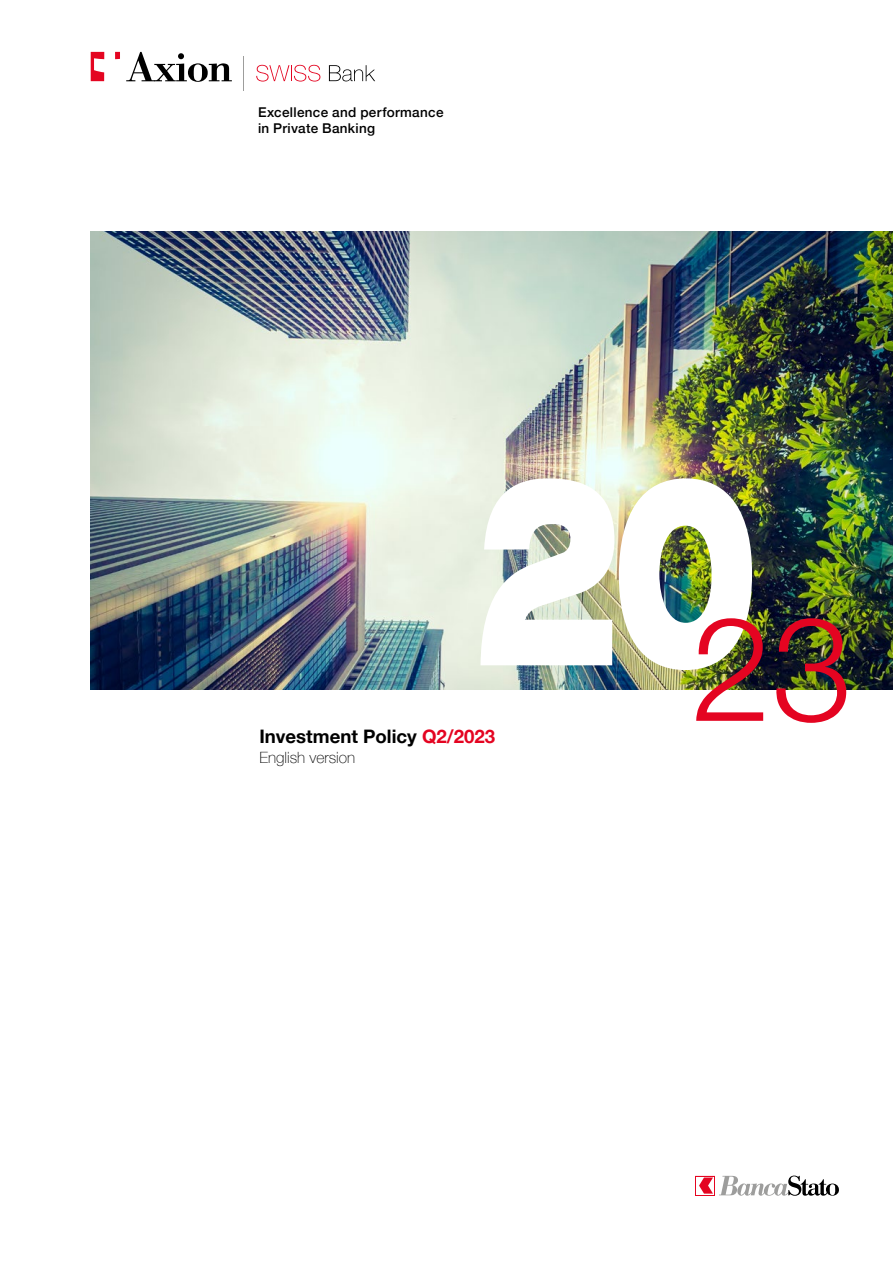
<style>
.page{position:relative;width:893px;height:1263px;background:#fff}
.page>*{position:absolute;margin:0;border:0;box-sizing:border-box;transform-origin:0 0}
.t1{font:300 145.2px "Helvetica Neue";color:#e40421}
.t2{font:700 18.6px "Helvetica Neue";color:#000}
.t3{font:700 18px "Helvetica Neue";letter-spacing:.015em;color:#000}
.t4{font:100 15.45px "Helvetica Neue";color:#000}
.t5{font:500 13.5px/16.2px "Helvetica Neue";letter-spacing:.025em;color:#000}
.t6{font:300 13.5px "Helvetica Neue";letter-spacing:.02em;color:#000}
.s1{color:#e40421}
.s2{color:#e40521}
</style>
<div class="page">
<svg style="left:695px;top:1175px;width:144px;height:21px"></svg>
<hr style="left:244px;top:56px;width:1px;height:35px;background:#9d9d9c">
<svg style="left:256px;top:65px;width:64px;height:17px"></svg>
<svg style="left:329px;top:65px;width:46px;height:16px"></svg>
<svg style="left:126px;top:52px;width:106px;height:30px"></svg>
<svg style="left:115px;top:52px;width:5px;height:7px"></svg>
<svg style="left:91px;top:52px;width:13px;height:29px"></svg>
<img style="left:91px;top:232px;width:802px;height:458px">
<img style="left:480px;top:478px;width:272px;height:192px">
<p class="t5" style="left:258px;top:103px;width:187px">Excellence and performance in Private Banking</p>
<p class="t2" style="left:259px;top:722px;width:237px">Investment Policy <span class="s1">Q2/2023</span></p>
<p class="t4" style="left:259px;top:746px;width:97px">English version</p>
<p class="t3" style="left:258px;top:723px;width:234px">Investment policy <span class="s2">Q1/2023</span></p>
<p class="t6" style="left:258px;top:745px;width:93px">English Version</p>
<p class="t1" style="left:691px;top:552px;width:163px">23</p>
</div>
